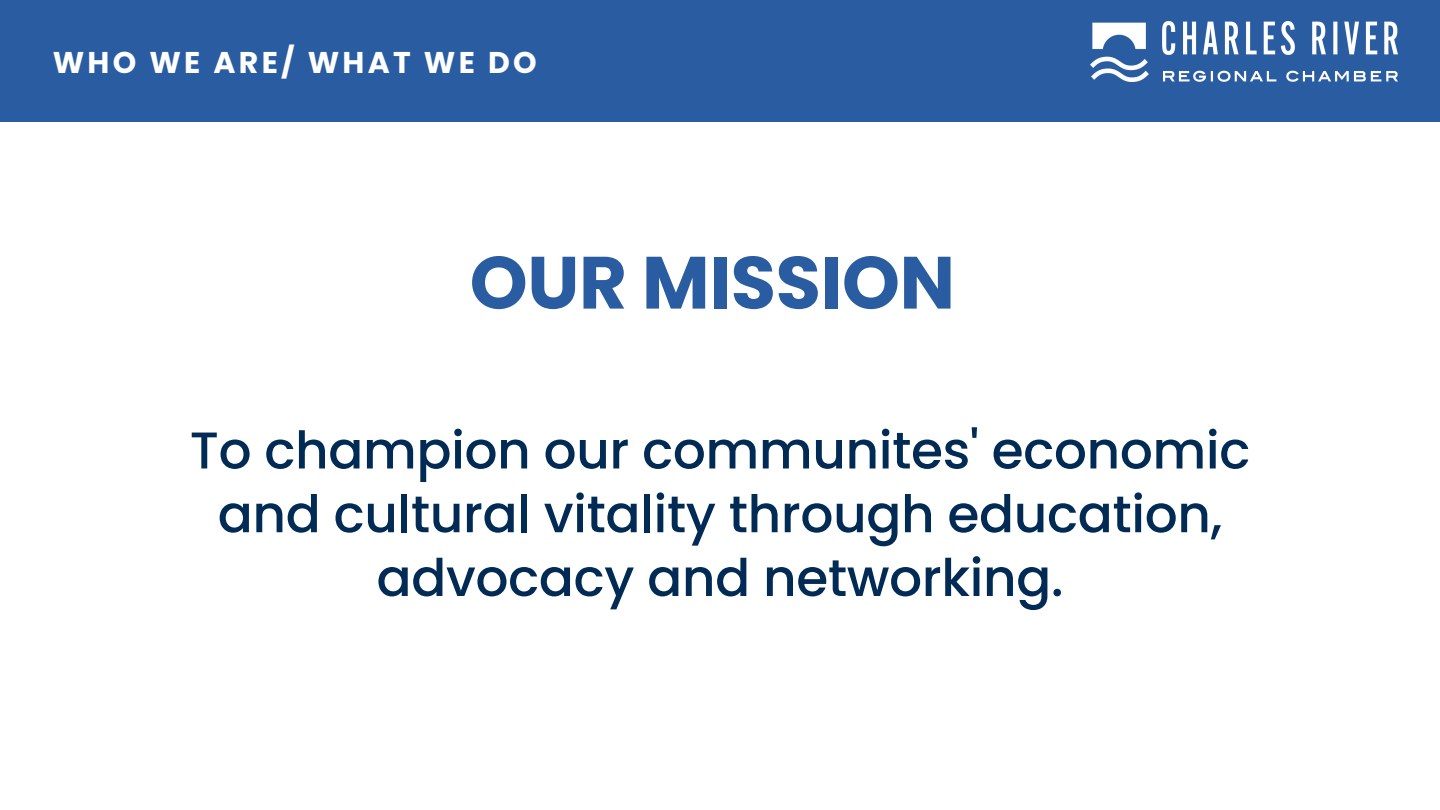
<style>
.page{position:relative;width:1440px;height:810px;background:#fff}
.page>*{position:absolute;margin:0;border:0;box-sizing:border-box;transform-origin:0 0}
.t1{font:700 73.9px "Poppins";letter-spacing:-.005em;color:#295ca1}
.t2{font:500 51.7px/63.8px "Poppins";letter-spacing:-.005em;color:#012b55;text-align:center}
.t3{font:700 30px "Poppins";letter-spacing:.11em;color:#fff}
</style>
<div class="page">
<div style="left:0;top:0;width:1440px;height:121px;background:#295ca1"></div>
<img style="left:1090px;top:22px;width:308px;height:59px">
<p class="t3" style="left:53px;top:45px;width:485px">WHO WE ARE/ WHAT WE DO</p>
<h1 class="t1" style="left:470px;top:240px;width:487px">OUR MISSION</h1>
<p class="t2" style="left:190px;top:419px;width:1062px">To champion our communites' economic and cultural vitality through education, advocacy and networking.</p>
</div>
